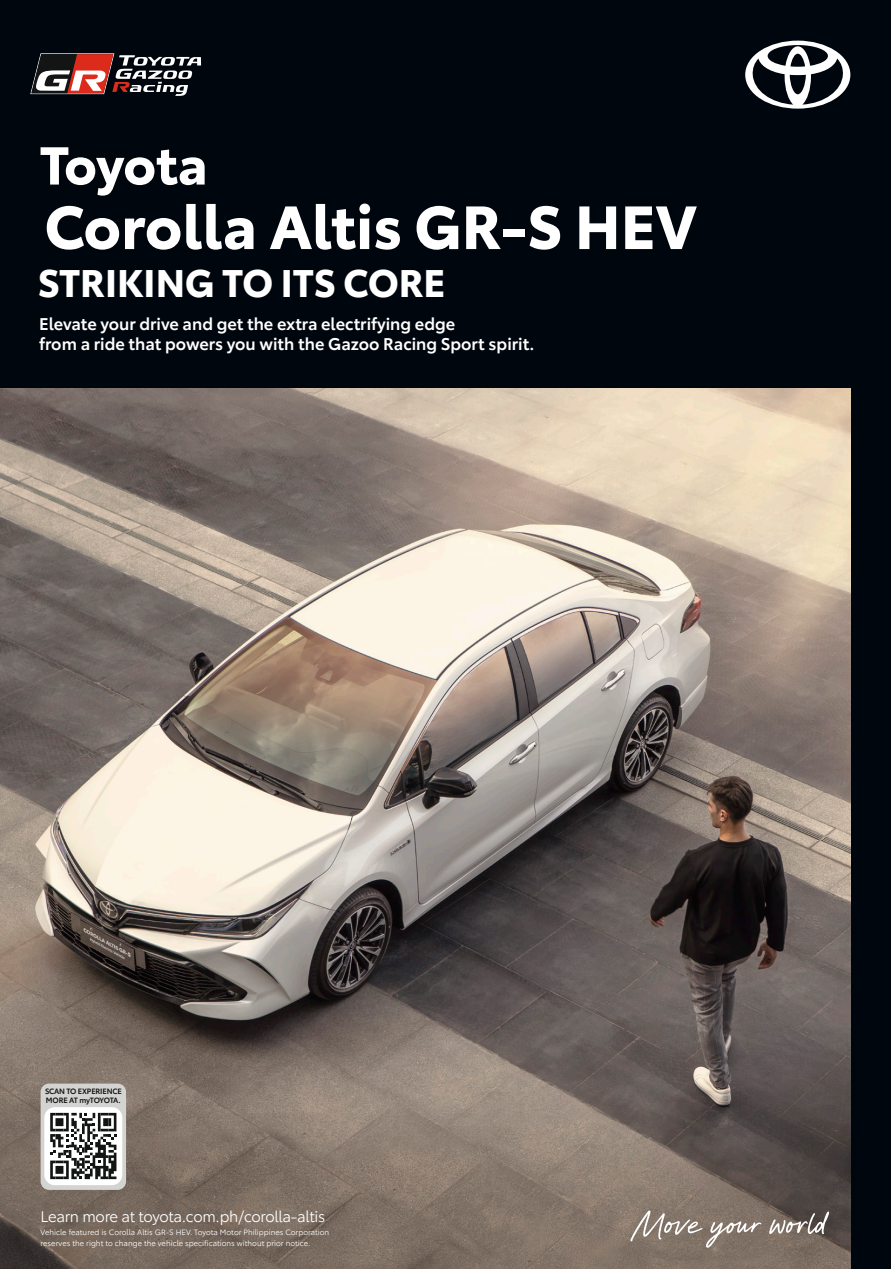
<style>
.page{position:relative;width:891px;height:1269px;background:#00060e}
.page>*{position:absolute;margin:0;border:0;box-sizing:border-box;transform-origin:0 0}
.t1{font:700 60px "Toyota Type";color:#fff}
.t2{font:700 52.5px "Toyota Type";letter-spacing:-.02em;color:#fff}
.t3{font:700 37.5px "Toyota Type";color:#fff}
.t4{font:600 16.5px/19.8px "Toyota Type";color:#fff}
.t5{font:15px "Toyota Type";letter-spacing:-.02em;color:#fff}
.t6{font:7.5px/11.1px "Toyota Type";color:#fff}
.t7{font:600 7.5px/9px "Toyota Type";letter-spacing:-.02em;color:#131414}
</style>
<div class="page">
<img style="left:0;top:389px;width:850px;height:880px">
<div style="left:41px;top:1084px;width:85px;height:106px;background:#d3d3d2;border-radius:8px"></div>
<div style="left:44px;top:1107px;width:78px;height:78px;background:#fff;border-radius:11px"></div>
<svg style="left:50px;top:1113px;width:66px;height:66px"></svg>
<svg style="left:630px;top:1210px;width:199px;height:38px"></svg>
<svg style="left:745px;top:41px;width:106px;height:68px"></svg>
<svg style="left:30px;top:53px;width:171px;height:43px"></svg>
<h2 class="t2" style="left:40px;top:125px;width:170px">Toyota</h2>
<h1 class="t1" style="left:45px;top:181px;width:653px">Corolla Altis GR-S HEV</h1>
<h3 class="t3" style="left:38px;top:254px;width:409px">STRIKING TO ITS CORE</h3>
<h3 class="t4" style="left:39px;top:313px;width:497px">Elevate your drive and get the extra electrifying edge<br>from a ride that powers you with the Gazoo Racing Sport spirit.</h3>
<p class="t7" style="left:45px;top:1086px;width:78px">SCAN TO EXPERIENCE<br>MORE AT myTOYOTA.</p>
<h3 class="t5" style="left:41px;top:1205px;width:286px">Learn more at toyota.com.ph/corolla-altis</h3>
<p class="t6" style="left:41px;top:1226px;width:290px">Vehicle featured is Corolla Altis GR-S HEV. Toyota Motor Philippines Corporation reserves the right to change the vehicle specifications without prior notice.</p>
</div>
